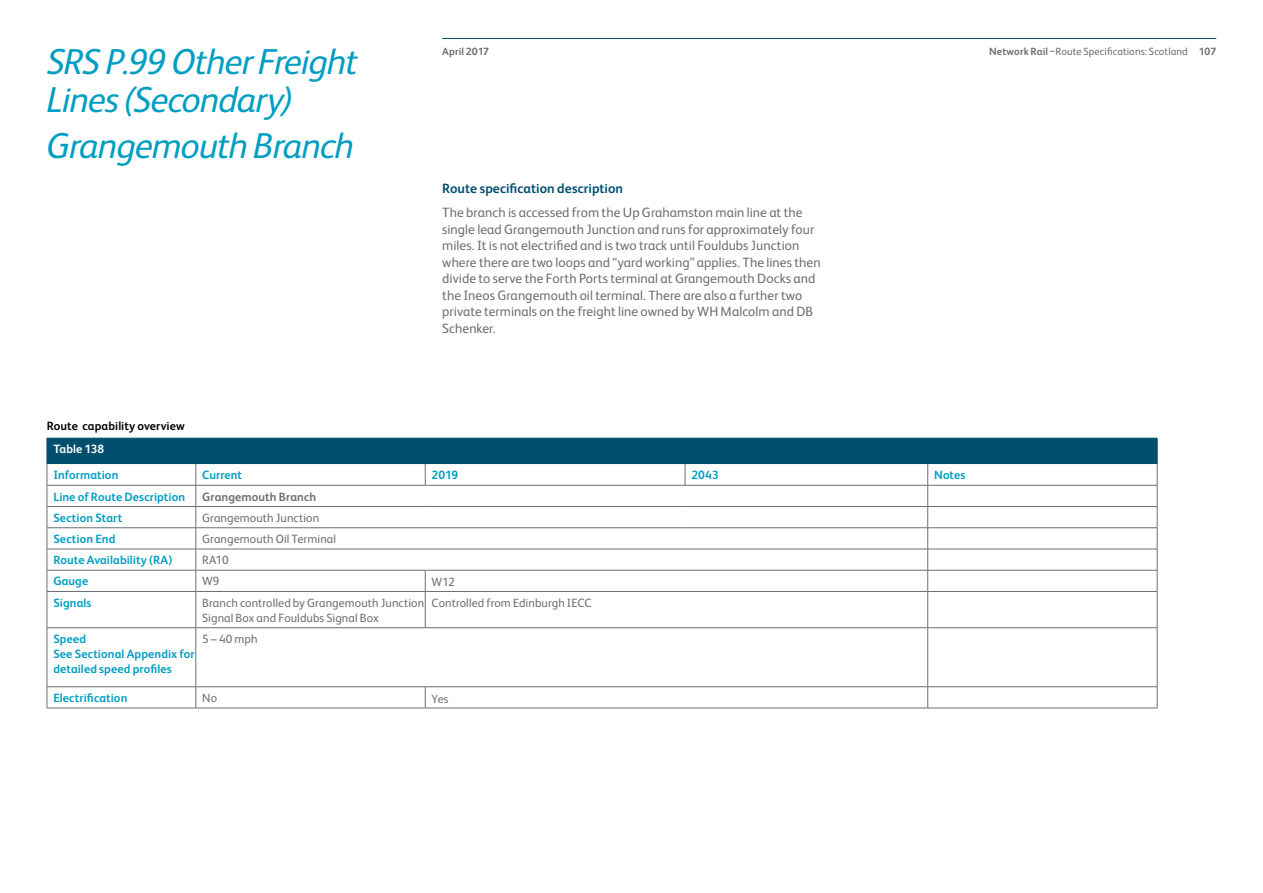
<style>
.page{position:relative;width:1263px;height:893px;background:#fff}
.page>*{position:absolute;margin:0;border:0;box-sizing:border-box;transform-origin:0 0}
.t1{font:italic 36px/37.5px "Network Rail Sans";letter-spacing:-.03em;color:#009ec2}
.t2{font:13.5px/16.5px "Network Rail Sans";letter-spacing:.005em;color:#6d6e71}
.t3{font:700 13.5px "Network Rail Sans";color:#004f6f}
.t4{font:700 12px/15px "Network Rail Sans";letter-spacing:.005em;color:#009ec2}
.t5{font:12px/15px "Network Rail Sans";letter-spacing:.01em;color:#6d6e71}
.t6{font:700 12px "Network Rail Sans";letter-spacing:.005em;color:#000}
.t7{font:700 12px "Network Rail Sans";letter-spacing:.01em;color:#6d6e71}
.t8{font:700 12px "Network Rail Sans";letter-spacing:.005em;color:#fff}
.t9{font:10.5px "Network Rail Sans";letter-spacing:.005em;color:#6d6e71}
.t10{font:700 10.5px "Network Rail Sans";letter-spacing:.005em;color:#6d6e71}
.s1{font-weight:700}
</style>
<div class="page">
<hr style="left:442px;top:38px;width:774px;height:1px;background:#004f6f">
<hr style="left:47px;top:592px;width:1px;height:35px;background:#6d6e71">
<hr style="left:1157px;top:592px;width:1px;height:35px;background:#6d6e71">
<hr style="left:47px;top:628px;width:1px;height:59px;background:#6d6e71">
<hr style="left:1157px;top:628px;width:1px;height:59px;background:#6d6e71">
<svg style="left:47px;top:687px;width:1px;height:21px"></svg>
<svg style="left:1157px;top:687px;width:1px;height:21px"></svg>
<svg style="left:196px;top:687px;width:1px;height:21px"></svg>
<hr style="left:196px;top:708px;width:229px;height:1px;background:#6d6e71">
<hr style="left:47px;top:591px;width:149px;height:1px;background:#6d6e71">
<hr style="left:47px;top:627px;width:149px;height:1px;background:#6d6e71">
<hr style="left:47px;top:686px;width:149px;height:1px;background:#6d6e71">
<hr style="left:47px;top:708px;width:149px;height:1px;background:#6d6e71">
<hr style="left:928px;top:591px;width:229px;height:1px;background:#6d6e71">
<hr style="left:928px;top:627px;width:229px;height:1px;background:#6d6e71">
<hr style="left:928px;top:686px;width:229px;height:1px;background:#6d6e71">
<hr style="left:928px;top:708px;width:229px;height:1px;background:#6d6e71">
<hr style="left:196px;top:628px;width:1px;height:59px;background:#6d6e71">
<hr style="left:927px;top:628px;width:1px;height:59px;background:#6d6e71">
<hr style="left:196px;top:686px;width:229px;height:1px;background:#6d6e71">
<hr style="left:425px;top:686px;width:260px;height:1px;background:#6d6e71">
<svg style="left:425px;top:687px;width:1px;height:21px"></svg>
<hr style="left:685px;top:686px;width:243px;height:1px;background:#6d6e71">
<svg style="left:927px;top:687px;width:1px;height:21px"></svg>
<hr style="left:425px;top:708px;width:260px;height:1px;background:#6d6e71">
<hr style="left:685px;top:708px;width:243px;height:1px;background:#6d6e71">
<hr style="left:196px;top:591px;width:229px;height:1px;background:#6d6e71">
<hr style="left:196px;top:592px;width:1px;height:35px;background:#6d6e71">
<hr style="left:196px;top:627px;width:229px;height:1px;background:#6d6e71">
<hr style="left:425px;top:627px;width:260px;height:1px;background:#6d6e71">
<hr style="left:685px;top:627px;width:243px;height:1px;background:#6d6e71">
<hr style="left:425px;top:592px;width:1px;height:35px;background:#6d6e71">
<hr style="left:927px;top:592px;width:1px;height:35px;background:#6d6e71">
<svg style="left:47px;top:438px;width:1111px;height:153px"></svg>
<hr style="left:425px;top:591px;width:260px;height:1px;background:#6d6e71">
<hr style="left:685px;top:591px;width:243px;height:1px;background:#6d6e71">
<h1 class="t1" style="left:47px;top:41px;width:312px">SRS P.99 Other Freight<br>Lines (Secondary)</h1>
<h1 class="t1" style="left:47px;top:125px;width:308px">Grangemouth Branch</h1>
<p class="t6" style="left:47px;top:418px;width:139px">Route capability overview</p>
<p class="t10" style="left:442px;top:44px;width:48px">April 2017</p>
<p class="t9" style="left:989px;top:44px;width:229px"><span class="s1">Network Rail</span> –Route Specifications: Scotland <span class="s1">107</span></p>
<p class="t3" style="left:442px;top:179px;width:182px">Route specification description</p>
<p class="t2" style="left:442px;top:204px;width:380px">The branch is accessed from the Up Grahamston main line at the single lead Grangemouth Junction and runs for approximately four miles. It is not electrified and is two track until Fouldubs Junction where there are two loops and “yard working” applies. The lines then divide to serve the Forth Ports terminal at Grangemouth Docks and the Ineos Grangemouth oil terminal. There are also a further two private terminals on the freight line owned by WH Malcolm and DB Schenker.</p>
<p class="t8" style="left:53px;top:441px;width:52px">Table 138</p>
<p class="t4" style="left:53px;top:467px;width:67px">Information</p>
<p class="t4" style="left:202px;top:467px;width:41px">Current</p>
<p class="t4" style="left:432px;top:467px;width:28px">2019</p>
<p class="t4" style="left:691px;top:467px;width:29px">2043</p>
<p class="t4" style="left:934px;top:467px;width:33px">Notes</p>
<p class="t4" style="left:53px;top:488px;width:133px">Line of Route Description</p>
<p class="t7" style="left:202px;top:488px;width:116px">Grangemouth Branch</p>
<p class="t4" style="left:53px;top:510px;width:70px">Section Start</p>
<p class="t5" style="left:202px;top:510px;width:119px">Grangemouth Junction</p>
<p class="t4" style="left:53px;top:531px;width:64px">Section End</p>
<p class="t5" style="left:202px;top:531px;width:135px">Grangemouth Oil Terminal</p>
<p class="t4" style="left:53px;top:552px;width:121px">Route Availability (RA)</p>
<p class="t5" style="left:202px;top:552px;width:28px">RA10</p>
<p class="t4" style="left:53px;top:573px;width:36px">Gauge</p>
<p class="t5" style="left:202px;top:573px;width:19px">W9</p>
<p class="t5" style="left:432px;top:574px;width:25px">W12</p>
<p class="t4" style="left:53px;top:595px;width:40px">Signals</p>
<p class="t5" style="left:202px;top:594px;width:224px">Branch controlled by Grangemouth Junction<br>Signal Box and Fouldubs Signal Box</p>
<p class="t5" style="left:432px;top:595px;width:161px">Controlled from Edinburgh IECC</p>
<p class="t4" style="left:53px;top:631px;width:143px">Speed<br>See Sectional Appendix for detailed speed profiles</p>
<p class="t5" style="left:202px;top:631px;width:57px">5 – 40 mph</p>
<p class="t4" style="left:53px;top:690px;width:76px">Electrification</p>
<p class="t5" style="left:202px;top:690px;width:16px">No</p>
<p class="t5" style="left:432px;top:690px;width:18px">Yes</p>
</div>
